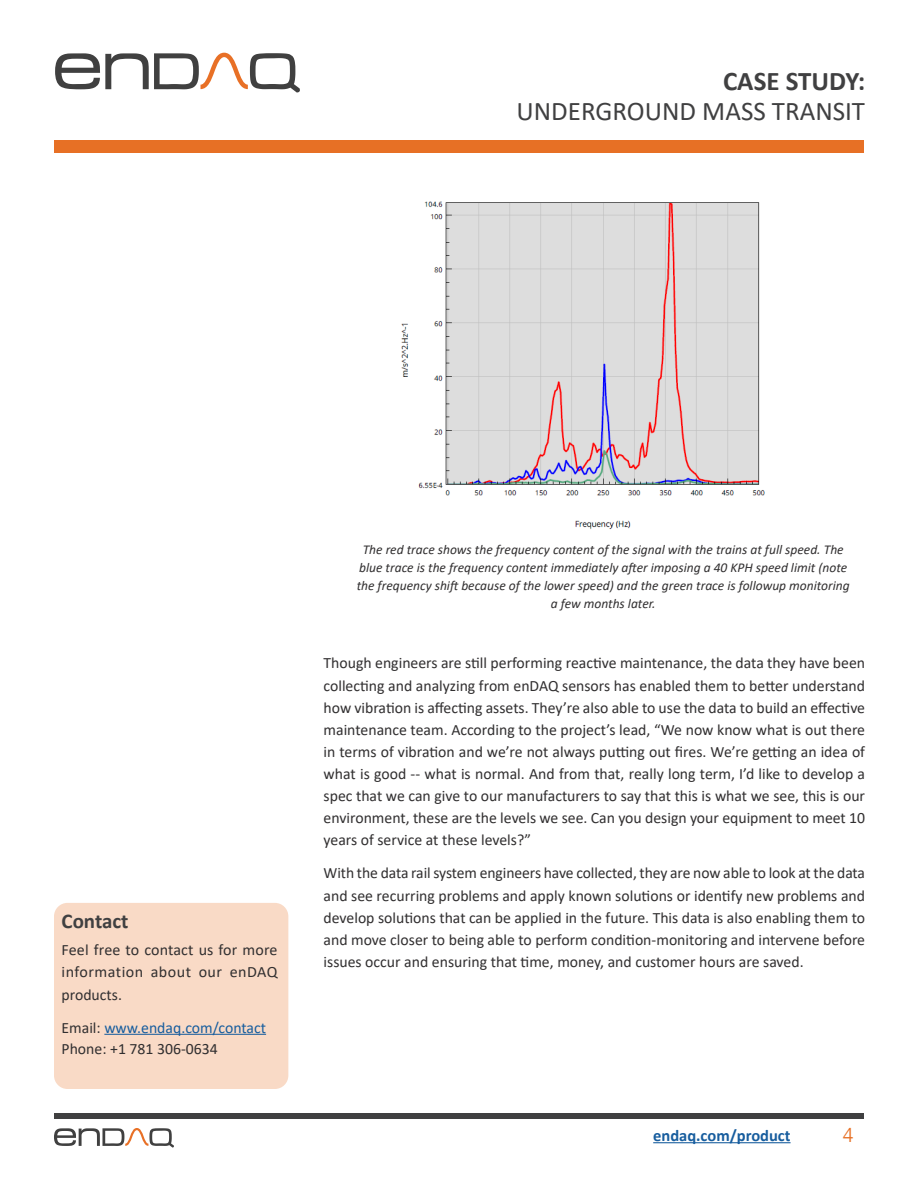
<style>
.page{position:relative;width:918px;height:1188px;background:#fff}
.page>*{position:absolute;margin:0;border:0;box-sizing:border-box;transform-origin:0 0}
.t1{font:27px "Calibri";color:#404041}
.t2{font:700 27px "Calibri";color:#404041}
.Box_Header{font:700 21px "Calibri";color:#404041}
.t3{font:300 21px "Swiss 721 BT";color:#e77025}
.t4{font:700 16.5px "Calibri";color:#175d9e}
.Body_text{font:15.75px/22px "Calibri";color:#312f30;text-align:justify}
.Body_text-2{font:15.75px "Calibri";color:#175d9e}
.Body_text-3{font:italic 13.5px/18px "Calibri";color:#312f30;text-align:center}
.s1{color:#312f30}
</style>
<div class="page">
<div style="left:54px;top:1113px;width:810px;height:6px;background:#404041"></div>
<hr style="left:653px;top:1142px;width:138px;height:1px;background:#175d9e">
<svg style="left:55px;top:53px;width:245px;height:40px"></svg>
<svg style="left:54px;top:1128px;width:120px;height:20px"></svg>
<div style="left:54px;top:140px;width:810px;height:13px;background:#e77025"></div>
<img style="left:401px;top:201px;width:364px;height:329px">
<div style="left:54px;top:903px;width:234px;height:186px;background:#f9dac6;border-radius:14px"></div>
<hr style="left:104px;top:1034px;width:162px;height:1px;background:#175d9e">
<h1 class="t2" style="left:723px;top:62px;width:144px">CASE STUDY:</h1>
<h1 class="t1" style="left:517px;top:92px;width:350px">UNDERGROUND MASS TRANSIT</h1>
<p class="Box_Header" style="left:62px;top:906px;width:68px">Contact</p>
<p class="Body_text" style="left:62px;top:939px;width:217px">Feel free to contact us for more information about our enDAQ products.</p>
<p class="Body_text-2" style="left:62px;top:1016px;width:206px"><span class="s1">Email:</span> www.endaq.com/contact</p>
<p class="Body_text" style="left:62px;top:1037px;width:158px">Phone: +1 781 306-0634</p>
<p class="Body_text-3" style="left:357px;top:540px;width:495px">The red trace shows the frequency content of the signal with the trains at full speed. The blue trace is the frequency content immediately after imposing a 40 KPH speed limit (note the frequency shift because of the lower speed) and the green trace is followup monitoring a few months later.</p>
<p class="Body_text" style="left:324px;top:652px;width:543px">Though engineers are still performing reactive maintenance, the data they have been collecting and analyzing from enDAQ sensors has enabled them to better understand how vibration is affecting assets. They’re also able to use the data to build an effective maintenance team. According to the project’s lead, “We now know what is out there in terms of vibration and we’re not always putting out fires. We’re getting an idea of what is good -- what is normal. And from that, really long term, I’d like to develop a spec that we can give to our manufacturers to say that this is what we see, this is our environment, these are the levels we see. Can you design your equipment to meet 10 years of service at these levels?”</p>
<p class="Body_text" style="left:324px;top:862px;width:543px">With the data rail system engineers have collected, they are now able to look at the data and see recurring problems and apply known solutions or identify new problems and develop solutions that can be applied in the future. This data is also enabling them to and move closer to being able to perform condition-monitoring and intervene before issues occur and ensuring that time, money, and customer hours are saved.</p>
<p class="t4" style="left:653px;top:1124px;width:139px">endaq.com/product</p>
<h2 class="t3" style="left:842px;top:1122px;width:13px">4</h2>
</div>
